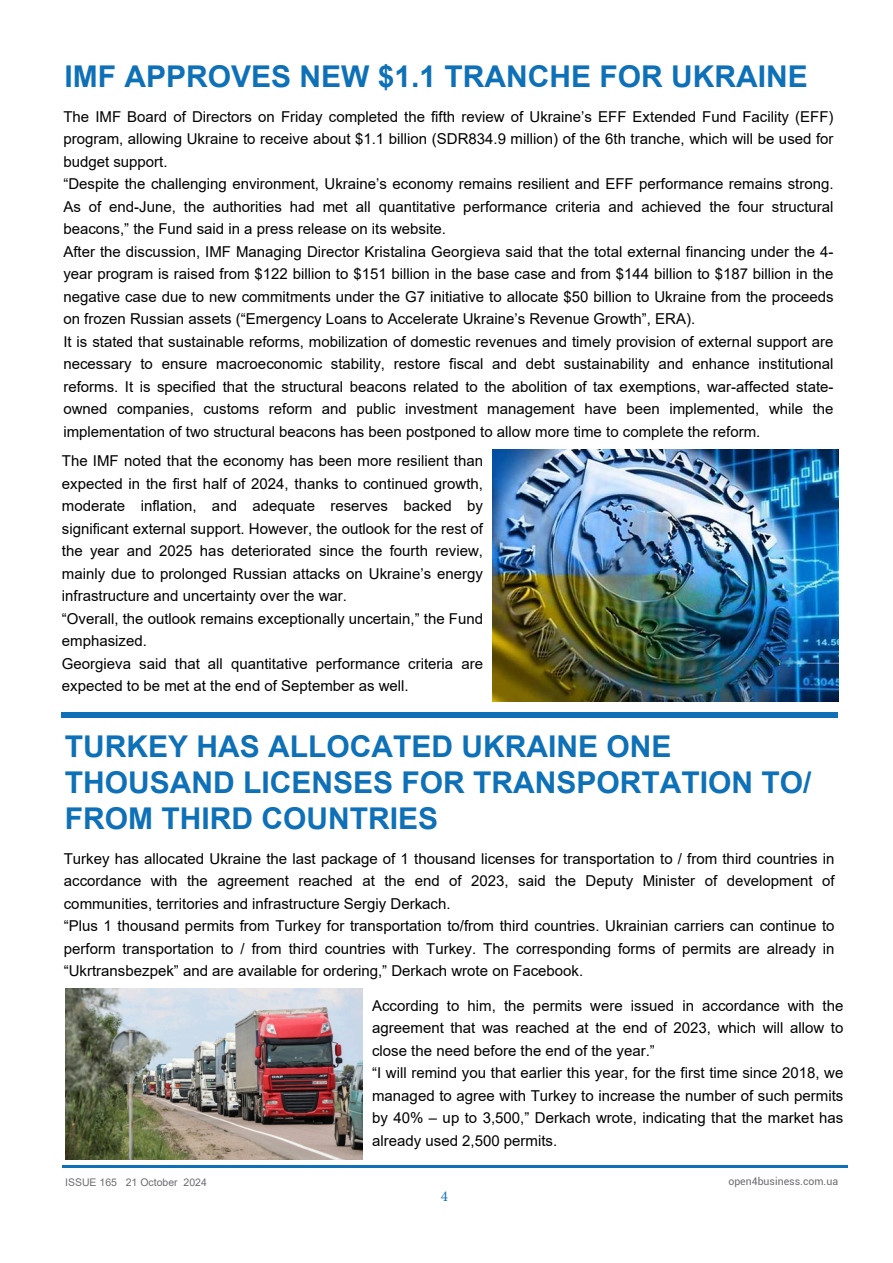
<style>
.page{position:relative;width:893px;height:1263px;background:#fff}
.page>*{position:absolute;margin:0;border:0;box-sizing:border-box;transform-origin:0 0}
.t1{font:700 30px/36px "Arial";color:#0e71b8}
.t2{font:15px/22.5px "Arial";color:#000}
.t3{font:15px "Minion Pro";color:#0e71b8}
.t4{font:10.5px "Arial";color:#6c6d70}
.t5{font:10.5px "Roboto";color:#6c6d70}
</style>
<div class="page">
<hr style="left:62px;top:1165px;width:786px;height:2px;background:#0e71b8">
<div style="left:61px;top:712px;width:777px;height:6px;background:#0e71b8"></div>
<img style="left:65px;top:989px;width:298px;height:170px">
<img style="left:493px;top:450px;width:345px;height:251px">
<h1 class="t1" style="left:64px;top:58px;width:745px">IMF APPROVES NEW $1.1 TRANCHE FOR UKRAINE</h1>
<p class="t2" style="left:63px;top:105px;width:772px">The IMF Board of Directors on Friday completed the fifth review of Ukraine’s EFF Extended Fund Facility (EFF) program, allowing Ukraine to receive about $1.1 billion (SDR834.9 million) of the 6th tranche, which will be used for budget support.<br>“Despite the challenging environment, Ukraine’s economy remains resilient and EFF performance remains strong.<br>As of end-June, the authorities had met all quantitative performance criteria and achieved the four structural beacons,” the Fund said in a press release on its website.<br>After the discussion, IMF Managing Director Kristalina Georgieva said that the total external financing under the 4- year program is raised from $122 billion to $151 billion in the base case and from $144 billion to $187 billion in the negative case due to new commitments under the G7 initiative to allocate $50 billion to Ukraine from the proceeds on frozen Russian assets (“Emergency Loans to Accelerate Ukraine’s Revenue Growth”, ERA).<br>It is stated that sustainable reforms, mobilization of domestic revenues and timely provision of external support are necessary to ensure macroeconomic stability, restore fiscal and debt sustainability and enhance institutional reforms. It is specified that the structural beacons related to the abolition of tax exemptions, war-affected state&shy;owned companies, customs reform and public investment management have been implemented, while the implementation of two structural beacons has been postponed to allow more time to complete the reform.</p>
<p class="t2" style="left:62px;top:449px;width:423px">The IMF noted that the economy has been more resilient than expected in the first half of 2024, thanks to continued growth, moderate inflation, and adequate reserves backed by significant external support. However, the outlook for the rest of the year and 2025 has deteriorated since the fourth review, mainly due to prolonged Russian attacks on Ukraine’s energy infrastructure and uncertainty over the war.<br>“Overall, the outlook remains exceptionally uncertain,” the Fund emphasized.<br>Georgieva said that all quantitative performance criteria are expected to be met at the end of September as well.</p>
<h1 class="t1" style="left:65px;top:729px;width:748px">TURKEY HAS ALLOCATED UKRAINE ONE<br>THOUSAND LICENSES FOR TRANSPORTATION TO/<br>FROM THIRD COUNTRIES</h1>
<p class="t2" style="left:64px;top:847px;width:772px">Turkey has allocated Ukraine the last package of 1 thousand licenses for transportation to / from third countries in accordance with the agreement reached at the end of 2023, said the Deputy Minister of development of communities, territories and infrastructure Sergiy Derkach.<br>“Plus 1 thousand permits from Turkey for transportation to/from third countries. Ukrainian carriers can continue to perform transportation to / from third countries with Turkey. The corresponding forms of permits are already in “Ukrtransbezpek” and are available for ordering,” Derkach wrote on Facebook.</p>
<p class="t2" style="left:372px;top:994px;width:473px">According to him, the permits were issued in accordance with the agreement that was reached at the end of 2023, which will allow to close the need before the end of the year.”<br>“I will remind you that earlier this year, for the first time since 2018, we managed to agree with Turkey to increase the number of such permits by 40% – up to 3,500,” Derkach wrote, indicating that the market has already used 2,500 permits.</p>
<p class="t4" style="left:65px;top:1175px;width:143px">ISSUE 165 21 October 2024</p>
<p class="t5" style="left:728px;top:1174px;width:111px">open4business.com.ua</p>
<p class="t3" style="left:441px;top:1186px;width:9px">4</p>
</div>
